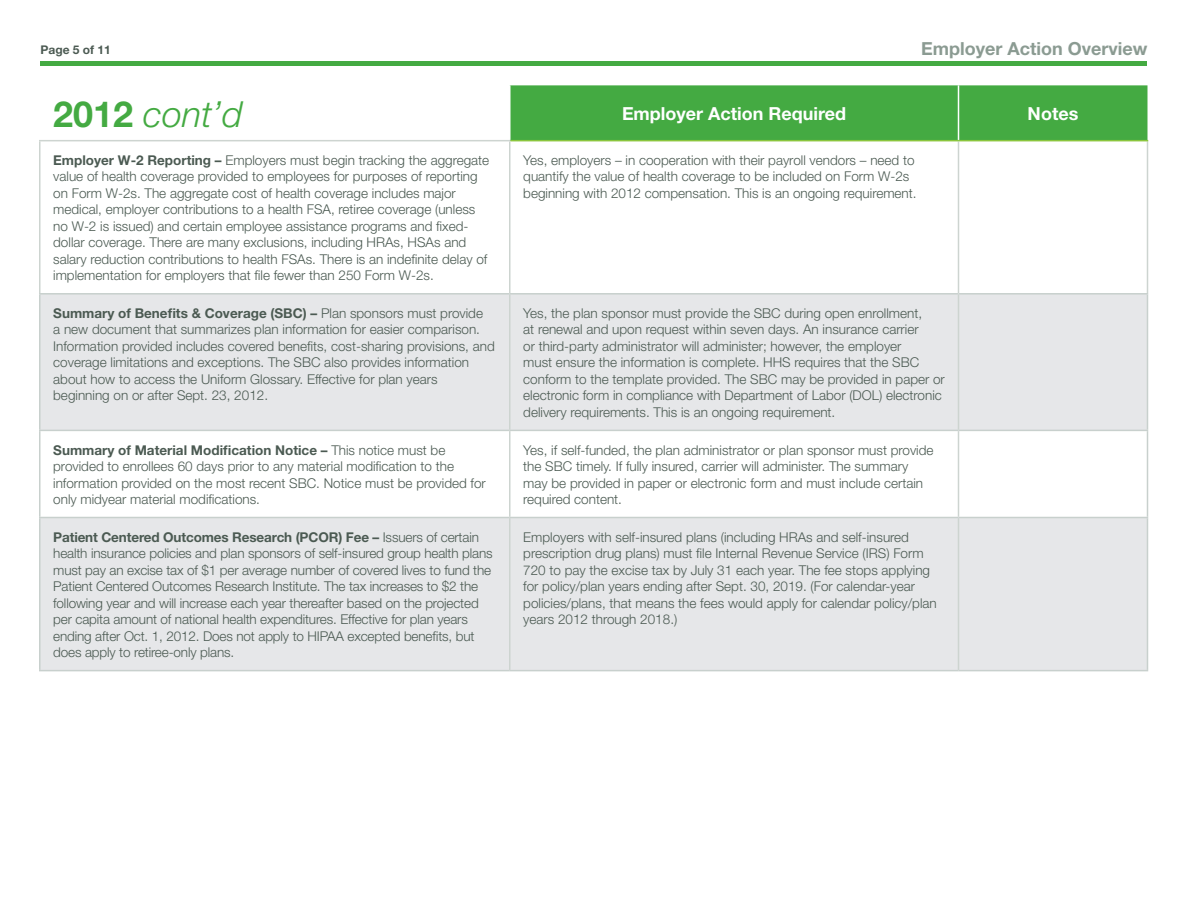
<style>
.page{position:relative;width:1188px;height:918px;background:#fff}
.page>*{position:absolute;margin:0;border:0;box-sizing:border-box;transform-origin:0 0}
.t1{font:italic 300 36px "Helvetica Neue";color:#44aa42}
.t2{font:700 18px "Helvetica Neue";color:#fff}
.t3{font:700 18px "Helvetica Neue";color:#8b9b92}
.Text{font:300 13.5px/16.5px "Helvetica Neue";color:#4b5a52}
.t4{font:700 12px "Helvetica Neue";color:#4b5a52}
.s1{font-weight:700;font-style:normal}
.s2{font-weight:700}
</style>
<div class="page">
<hr style="left:40px;top:62px;width:1108px;height:4px;background:#44aa42">
<div style="left:511px;top:85px;width:637px;height:55px;background:#44aa42"></div>
<svg style="left:40px;top:295px;width:1107px;height:375px;fill:#e6e7e9"></svg>
<hr style="left:509px;top:141px;width:2px;height:152px;background:#cdd4d0">
<hr style="left:958px;top:141px;width:1px;height:152px;background:#cdd4d0">
<hr style="left:509px;top:295px;width:2px;height:135px;background:#cdd4d0">
<hr style="left:958px;top:295px;width:1px;height:135px;background:#cdd4d0">
<hr style="left:509px;top:431px;width:2px;height:86px;background:#cdd4d0">
<hr style="left:958px;top:431px;width:1px;height:86px;background:#cdd4d0">
<hr style="left:509px;top:518px;width:2px;height:152px;background:#cdd4d0">
<hr style="left:958px;top:518px;width:1px;height:152px;background:#cdd4d0">
<hr style="left:39px;top:140px;width:472px;height:1px;background:#cdd4d0">
<hr style="left:39px;top:141px;width:1px;height:152px;background:#cdd4d0">
<hr style="left:1147px;top:141px;width:1px;height:152px;background:#cdd4d0">
<hr style="left:511px;top:140px;width:447px;height:1px;background:#8bc63e">
<hr style="left:958px;top:140px;width:190px;height:1px;background:#8bc63e">
<hr style="left:958px;top:85px;width:1px;height:55px;background:#fff">
<hr style="left:39px;top:293px;width:471px;height:2px;background:#c8d0cd">
<hr style="left:39px;top:295px;width:1px;height:135px;background:#c8d0cd">
<hr style="left:510px;top:293px;width:448px;height:2px;background:#c8d0cd">
<hr style="left:958px;top:293px;width:190px;height:2px;background:#c8d0cd">
<hr style="left:1147px;top:295px;width:1px;height:135px;background:#c8d0cd">
<hr style="left:39px;top:430px;width:471px;height:1px;background:#c8d0cd">
<hr style="left:39px;top:431px;width:1px;height:86px;background:#c8d0cd">
<hr style="left:510px;top:430px;width:448px;height:1px;background:#c8d0cd">
<hr style="left:958px;top:430px;width:190px;height:1px;background:#c8d0cd">
<hr style="left:1147px;top:431px;width:1px;height:86px;background:#c8d0cd">
<hr style="left:39px;top:517px;width:471px;height:1px;background:#c8d0cd">
<hr style="left:39px;top:518px;width:1px;height:152px;background:#c8d0cd">
<hr style="left:510px;top:517px;width:448px;height:1px;background:#c8d0cd">
<hr style="left:958px;top:517px;width:190px;height:1px;background:#c8d0cd">
<hr style="left:1147px;top:518px;width:1px;height:152px;background:#c8d0cd">
<hr style="left:39px;top:670px;width:471px;height:1px;background:#c8d0cd">
<hr style="left:510px;top:670px;width:448px;height:1px;background:#c8d0cd">
<hr style="left:958px;top:670px;width:190px;height:1px;background:#c8d0cd">
<p class="t4" style="left:40px;top:42px;width:72px">Page 5 of 11</p>
<h2 class="t3" style="left:921px;top:37px;width:228px">Employer Action Overview</h2>
<p class="t1" style="left:53px;top:93px;width:191px"><span class="s1">2012</span> cont’d</p>
<p class="t2" style="left:622px;top:103px;width:226px">Employer Action Required</p>
<p class="t2" style="left:1028px;top:103px;width:52px">Notes</p>
<p class="Text" style="left:53px;top:151px;width:438px"><span class="s2">Employer W-2 Reporting –</span> Employers must begin tracking the aggregate value of health coverage provided to employees for purposes of reporting on Form W-2s. The aggregate cost of health coverage includes major medical, employer contributions to a health FSA, retiree coverage (unless no W-2 is issued) and certain employee assistance programs and fixed&shy;dollar coverage. There are many exclusions, including HRAs, HSAs and salary reduction contributions to health FSAs. There is an indefinite delay of implementation for employers that file fewer than 250 Form W-2s.</p>
<p class="Text" style="left:523px;top:151px;width:395px">Yes, employers – in cooperation with their payroll vendors – need to quantify the value of health coverage to be included on Form W-2s beginning with 2012 compensation. This is an ongoing requirement.</p>
<p class="Text" style="left:53px;top:305px;width:443px"><span class="s2">Summary of Benefits &amp; Coverage (SBC) –</span> Plan sponsors must provide<br>a new document that summarizes plan information for easier comparison.<br>Information provided includes covered benefits, cost-sharing provisions, and coverage limitations and exceptions. The SBC also provides information about how to access the Uniform Glossary. Effective for plan years beginning on or after Sept. 23, 2012.</p>
<p class="Text" style="left:523px;top:305px;width:423px">Yes, the plan sponsor must provide the SBC during open enrollment,<br>at renewal and upon request within seven days. An insurance carrier<br>or third-party administrator will administer; however, the employer<br>must ensure the information is complete. HHS requires that the SBC conform to the template provided. The SBC may be provided in paper or electronic form in compliance with Department of Labor (DOL) electronic delivery requirements. This is an ongoing requirement.</p>
<p class="Text" style="left:53px;top:441px;width:434px"><span class="s2">Summary of Material Modification Notice –</span> This notice must be provided to enrollees 60 days prior to any material modification to the information provided on the most recent SBC. Notice must be provided for only midyear material modifications.</p>
<p class="Text" style="left:523px;top:441px;width:412px">Yes, if self-funded, the plan administrator or plan sponsor must provide the SBC timely. If fully insured, carrier will administer. The summary may be provided in paper or electronic form and must include certain required content.</p>
<p class="Text" style="left:53px;top:528px;width:441px"><span class="s2">Patient Centered Outcomes Research (PCOR) Fee –</span> Issuers of certain health insurance policies and plan sponsors of self-insured group health plans must pay an excise tax of $1 per average number of covered lives to fund the Patient Centered Outcomes Research Institute. The tax increases to $2 the following year and will increase each year thereafter based on the projected per capita amount of national health expenditures. Effective for plan years ending after Oct. 1, 2012. Does not apply to HIPAA excepted benefits, but does apply to retiree-only plans.</p>
<p class="Text" style="left:523px;top:528px;width:415px">Employers with self-insured plans (including HRAs and self-insured prescription drug plans) must file Internal Revenue Service (IRS) Form 720 to pay the excise tax by July 31 each year. The fee stops applying for policy/plan years ending after Sept. 30, 2019. (For calendar-year policies/plans, that means the fees would apply for calendar policy/plan years 2012 through 2018.)</p>
</div>
